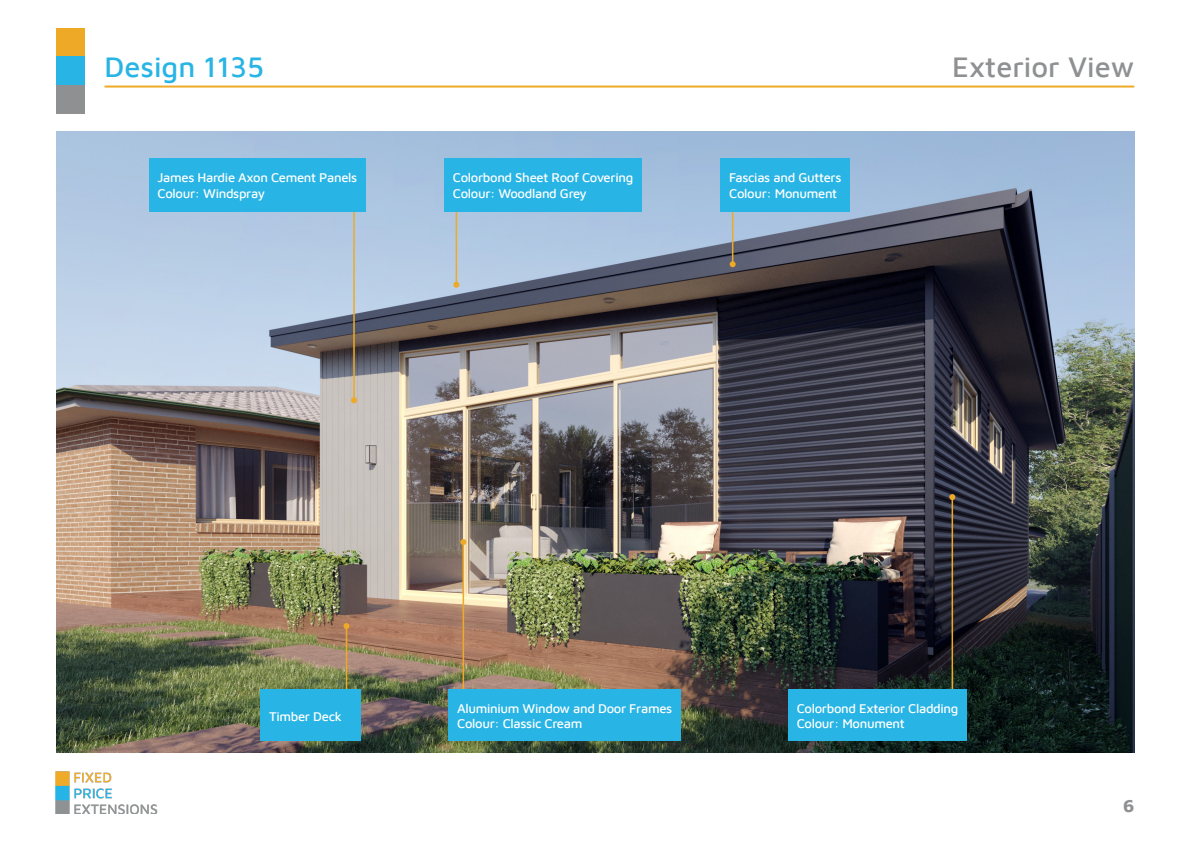
<style>
.page{position:relative;width:1191px;height:842px;background:#fff}
.page>*{position:absolute;margin:0;border:0;box-sizing:border-box;transform-origin:0 0}
.t1{font:500 29px "Maven Pro";color:#8e9092}
.t2{font:500 29px "Maven Pro";color:#28b4e4}
.t3{font:700 18px "Maven Pro";color:#8e9092}
.t4{font:500 13px "Maven Pro";letter-spacing:-.025em;color:#fff}
</style>
<div class="page">
<div style="left:57px;top:28px;width:28px;height:29px;background:#eeaa26"></div>
<div style="left:57px;top:57px;width:28px;height:28px;background:#28b4e4"></div>
<div style="left:57px;top:85px;width:28px;height:28px;background:#8e9092"></div>
<hr style="left:104px;top:86px;width:1030px;height:2px;background:#eeaa26">
<img style="left:56px;top:771px;width:102px;height:43px">
<img style="left:250px;top:132px;width:819px;height:621px">
<img style="left:57px;top:132px;width:193px;height:621px">
<img style="left:1069px;top:132px;width:65px;height:621px">
<hr style="left:353px;top:192px;width:2px;height:208px;background:#eeaa26">
<svg style="left:351px;top:397px;width:6px;height:6px"></svg>
<div style="left:149px;top:158px;width:217px;height:54px;background:#28b4e4"></div>
<hr style="left:732px;top:192px;width:1px;height:72px;background:#eeaa26">
<svg style="left:729px;top:261px;width:6px;height:6px"></svg>
<div style="left:720px;top:158px;width:130px;height:54px;background:#28b4e4"></div>
<hr style="left:455px;top:192px;width:2px;height:93px;background:#eeaa26">
<svg style="left:453px;top:282px;width:6px;height:6px"></svg>
<div style="left:444px;top:158px;width:198px;height:54px;background:#28b4e4"></div>
<hr style="left:951px;top:497px;width:2px;height:220px;background:#eeaa26">
<svg style="left:949px;top:494px;width:6px;height:6px"></svg>
<div style="left:788px;top:690px;width:179px;height:51px;background:#28b4e4"></div>
<hr style="left:346px;top:626px;width:1px;height:91px;background:#eeaa26">
<svg style="left:343px;top:623px;width:6px;height:6px"></svg>
<div style="left:261px;top:690px;width:100px;height:51px;background:#28b4e4"></div>
<hr style="left:462px;top:542px;width:2px;height:175px;background:#eeaa26">
<svg style="left:460px;top:539px;width:6px;height:6px"></svg>
<div style="left:449px;top:690px;width:232px;height:51px;background:#28b4e4"></div>
<p class="t2" style="left:104px;top:47px;width:161px">Design 1135</p>
<p class="t1" style="left:952px;top:47px;width:184px">Exterior View</p>
<p class="t4" style="left:157px;top:169px;width:201px">James Hardie Axon Cement Panels</p>
<p class="t4" style="left:157px;top:184px;width:109px">Colour: Windspray</p>
<p class="t4" style="left:453px;top:169px;width:182px">Colorbond Sheet Roof Covering</p>
<p class="t4" style="left:453px;top:184px;width:135px">Colour: Woodland Grey</p>
<p class="t4" style="left:729px;top:169px;width:114px">Fascias and Gutters</p>
<p class="t4" style="left:729px;top:184px;width:110px">Colour: Monument</p>
<p class="t4" style="left:269px;top:707px;width:74px">Timber Deck</p>
<p class="t4" style="left:457px;top:699px;width:217px">Aluminium Window and Door Frames</p>
<p class="t4" style="left:457px;top:715px;width:127px">Colour: Classic Cream</p>
<p class="t4" style="left:796px;top:699px;width:163px">Colorbond Exterior Cladding</p>
<p class="t4" style="left:796px;top:715px;width:110px">Colour: Monument</p>
<h2 class="t3" style="left:1123px;top:793px;width:13px">6</h2>
</div>
